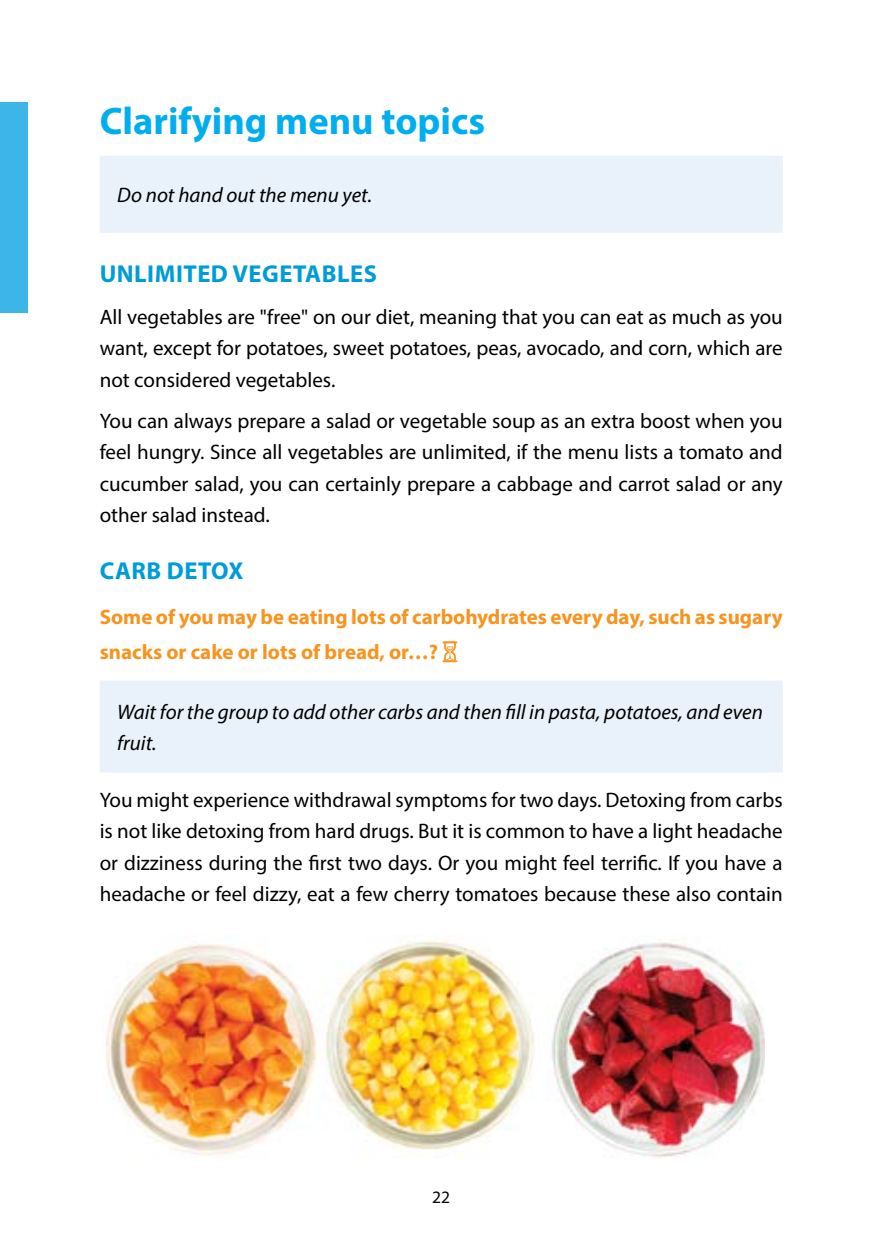
<style>
.page{position:relative;width:882px;height:1260px;background:#fff}
.page>*{position:absolute;margin:0;border:0;box-sizing:border-box;transform-origin:0 0}
.t1{font:700 38.5px "Myriad Pro";color:#00aeef}
.t2{font:700 24.5px "Myriad Pro";letter-spacing:.02em;color:#009cd7}
.t3{font:21px/31.5px "Myriad Pro";color:#000;text-align:justify}
.t4{font:italic 21px/31.5px "Myriad Pro";color:#000}
.t5{font:700 21px/35px "Myriad Pro";color:#f7941e}
.t6{font:17.5px "Myriad Pro";color:#000}
</style>
<div class="page">
<div style="left:0;top:102px;width:28px;height:211px;background:#3db5e8"></div>
<div style="left:108px;top:165px;width:675px;height:59px;background:#e9f2fb"></div>
<div style="left:100px;top:156px;width:683px;height:17px;background:#e9f2fb"></div>
<div style="left:100px;top:173px;width:17px;height:42px;background:#e9f2fb"></div>
<div style="left:100px;top:215px;width:683px;height:18px;background:#e9f2fb"></div>
<svg style="left:443px;top:641px;width:14px;height:21px"></svg>
<div style="left:108px;top:689px;width:675px;height:75px;background:#e9f2fb"></div>
<div style="left:100px;top:681px;width:683px;height:17px;background:#e9f2fb"></div>
<div style="left:100px;top:698px;width:17px;height:57px;background:#e9f2fb"></div>
<div style="left:100px;top:755px;width:683px;height:17px;background:#e9f2fb"></div>
<img style="left:106px;top:940px;width:659px;height:218px">
<h1 class="t1" style="left:100px;top:96px;width:387px">Clarifying menu topics</h1>
<p class="t4" style="left:117px;top:179px;width:256px">Do not hand out the menu yet.</p>
<p class="t2" style="left:100px;top:258px;width:279px">UNLIMITED VEGETABLES</p>
<p class="t3" style="left:100px;top:300px;width:685px">All vegetables are "free" on our diet, meaning that you can eat as much as you want, except for potatoes, sweet potatoes, peas, avocado, and corn, which are not considered vegetables.</p>
<p class="t3" style="left:100px;top:405px;width:685px">You can always prepare a salad or vegetable soup as an extra boost when you feel hungry. Since all vegetables are unlimited, if the menu lists a tomato and cucumber salad, you can certainly prepare a cabbage and carrot salad or any other salad instead.</p>
<p class="t2" style="left:100px;top:555px;width:145px">CARB DETOX</p>
<p class="t5" style="left:100px;top:598px;width:685px">Some of you may be eating lots of carbohydrates every day, such as sugary snacks or cake or lots of bread, or…?</p>
<p class="t4" style="left:117px;top:695px;width:647px">Wait for the group to add other carbs and then fill in pasta, potatoes, and even fruit.</p>
<p class="t3" style="left:100px;top:784px;width:685px">You might experience withdrawal symptoms for two days. Detoxing from carbs is not like detoxing from hard drugs. But it is common to have a light headache or dizziness during the first two days. Or you might feel terrific. If you have a headache or feel dizzy, eat a few cherry tomatoes because these also contain</p>
<p class="t6" style="left:432px;top:1186px;width:19px">22</p>
</div>
